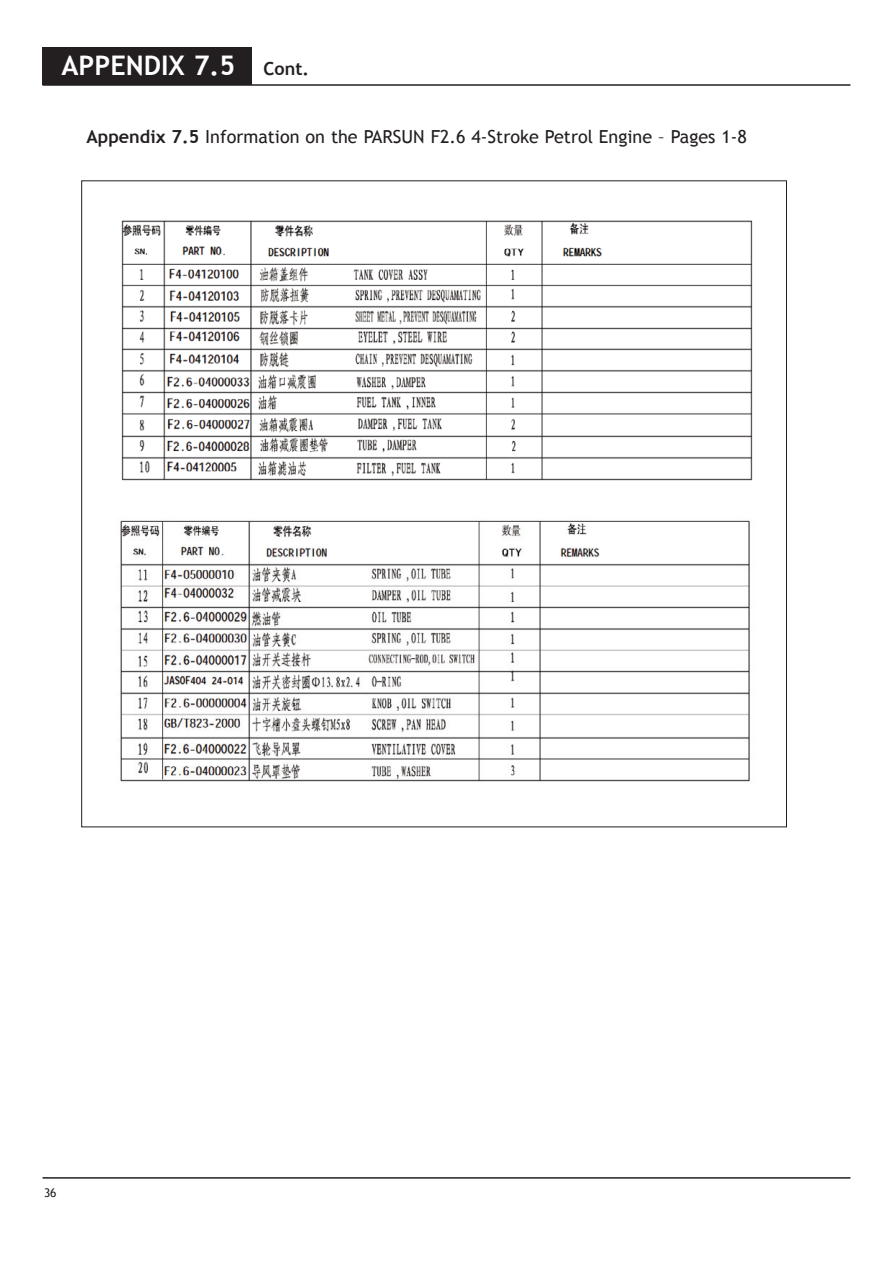
<style>
.page{position:relative;width:893px;height:1263px;background:#fff}
.page>*{position:absolute;margin:0;border:0;box-sizing:border-box;transform-origin:0 0}
.t1{font:700 27px "Trebuchet MS";color:#fff}
.t2{font:18px "Trebuchet MS";color:#231f20}
.t3{font:700 18px "Trebuchet MS";color:#231f20}
.t4{font:12px "Trebuchet MS";color:#231f20}
.s1{font-weight:700}
</style>
<div class="page">
<div style="left:43px;top:47px;width:209px;height:38px;background:#231f20"></div>
<hr style="left:43px;top:84px;width:807px;height:2px;background:#231f20">
<hr style="left:43px;top:1177px;width:807px;height:2px;background:#231f20">
<img style="left:121px;top:220px;width:632px;height:261px">
<img style="left:120px;top:520px;width:630px;height:262px">
<p class="t1" style="left:62px;top:50px;width:175px">APPENDIX 7.5</p>
<p class="t3" style="left:264px;top:58px;width:47px">Cont.</p>
<p class="t2" style="left:87px;top:126px;width:662px"><span class="s1">Appendix 7.5</span> Information on the PARSUN F2.6 4-Stroke Petrol Engine – Pages 1-8</p>
<p class="t4" style="left:44px;top:1185px;width:14px">36</p>
</div>
